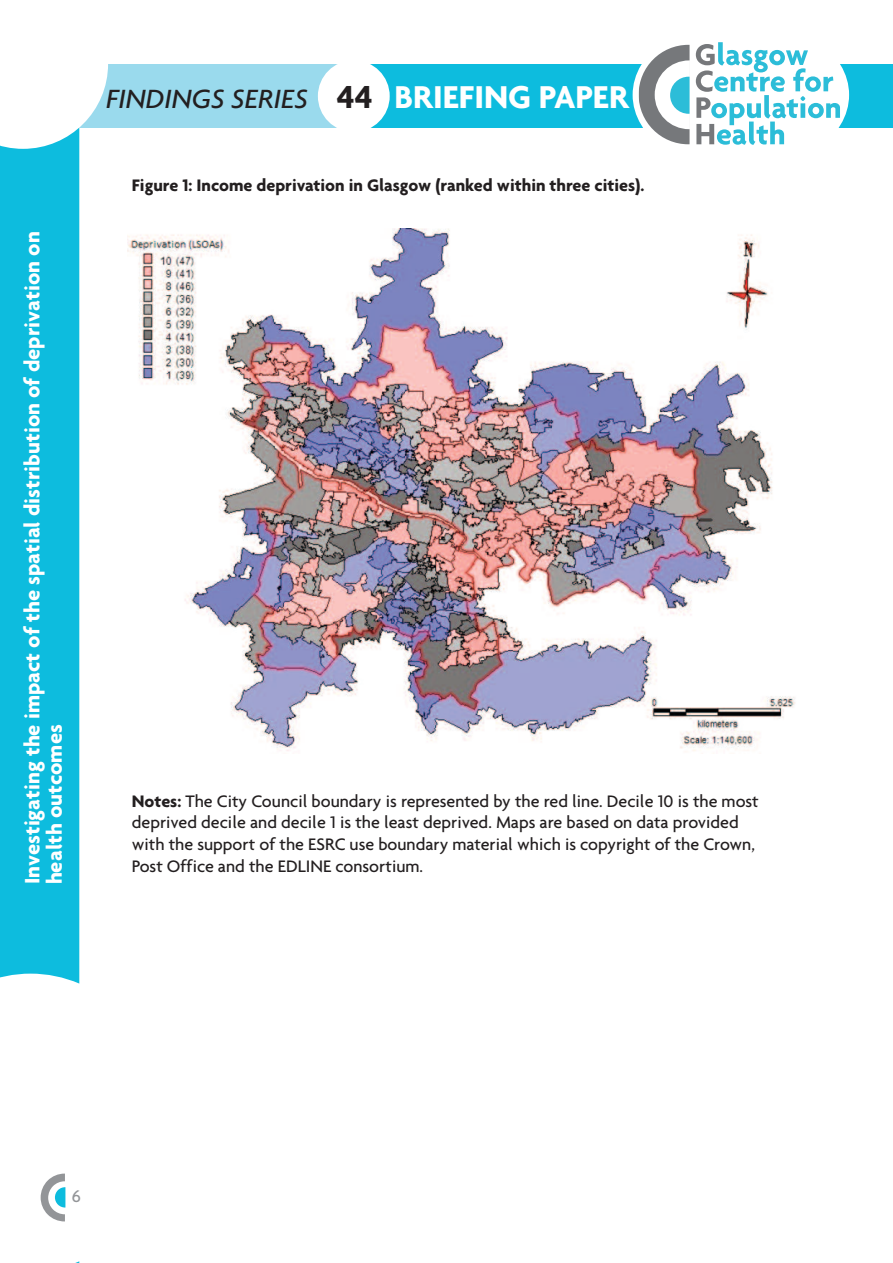
<style>
.page{position:relative;width:893px;height:1263px;background:#fff}
.page>*{position:absolute;margin:0;border:0;box-sizing:border-box;transform-origin:0 0}
.t1{font:italic 500 28.5px "Agenda";color:#231f20}
.t2{font:700 22.5px/22.2px "Agenda";color:#fff}
.t3{font:500 18px/21.6px "Agenda";color:#231f20}
.t4{font:700 18px "Agenda";color:#231f20}
.t5{font:500 18px "Agenda";color:#939598}
.s1{font-weight:700;font-style:normal;font-size:34.5px}
.s2{font-weight:700;font-style:normal;font-size:34.2px;color:#fff}
.s3{font-weight:700}
</style>
<div class="page">
<svg style="left:0;top:149px;width:79px;height:1114px;fill:#0dbcde"></svg>
<div style="left:0;top:64px;width:893px;height:64px;background:#0dbcde"></div>
<div style="left:78px;top:64px;width:277px;height:64px;background:#9adaed"></div>
<div style="left:633px;top:18px;width:216px;height:154px;background:#fff;border-radius:50%"></div>
<svg style="left:639px;top:42px;width:201px;height:103px"></svg>
<div style="left:318px;top:60px;width:72px;height:72px;background:#fff;border-radius:50%"></div>
<svg style="left:0;top:64px;width:108px;height:85px"></svg>
<svg style="left:41px;top:1173px;width:24px;height:48px"></svg>
<div style="left:72px;top:1189px;width:15px;height:20px;background:#fff"></div>
<img style="left:127px;top:228px;width:668px;height:523px">
<p class="t2" style="left:21px;top:884px;width:654px;rotate:-90deg">Investigating the impact of the spatial distribution of deprivation on health outcomes</p>
<h1 class="t1" style="left:106px;top:81px;width:524px">FINDINGS SERIES <span class="s1">44</span> <span class="s2">BRIEFING PAPER</span></h1>
<p class="t4" style="left:132px;top:175px;width:514px">Figure 1: Income deprivation in Glasgow (ranked within three cities).</p>
<p class="t3" style="left:132px;top:790px;width:628px"><span class="s3">Notes:</span> The City Council boundary is represented by the red line. Decile 10 is the most deprived decile and decile 1 is the least deprived. Maps are based on data provided with the support of the ESRC use boundary material which is copyright of the Crown, Post Office and the EDLINE consortium.</p>
<p class="t5" style="left:72px;top:1185px;width:11px">6</p>
</div>
